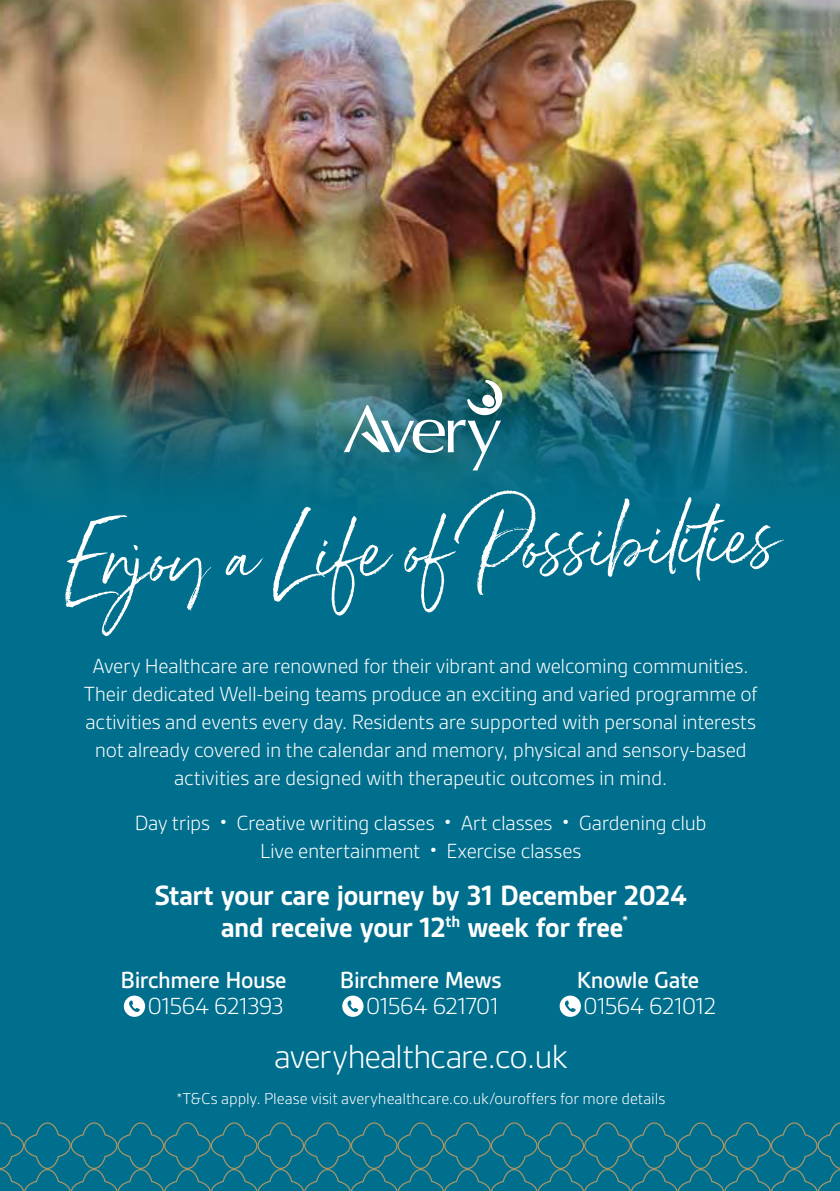
<style>
.page{position:relative;width:840px;height:1191px;background:#fff}
.page>*{position:absolute;margin:0;border:0;box-sizing:border-box;transform-origin:0 0}
.t1{font:70px "Belluga";color:#fff}
.t2{font:300 36px "Gesta";letter-spacing:-.03em;color:#fff}
.t3{font:700 30px/32px "Gesta";letter-spacing:-.015em;color:#fff;text-align:center}
.t4{font:500 25px "Gesta";letter-spacing:-.015em;color:#fff}
.t5{font:300 25px "Gesta";letter-spacing:-.035em;color:#fff}
.t6{font:300 22px/28px "Gesta";letter-spacing:-.015em;color:#fff;text-align:center}
.t7{font:300 17px "Gesta";color:#fff}
</style>
<div class="page">
<div style="left:0;top:0;width:839px;height:1191px;background:#006f8d"></div>
<img style="left:0;top:0;width:839px;height:499px">
<svg style="left:343px;top:380px;width:159px;height:91px;background:#47818a"></svg>
<svg style="left:124px;top:995px;width:21px;height:21px"></svg>
<svg style="left:342px;top:995px;width:21px;height:21px"></svg>
<svg style="left:559px;top:995px;width:21px;height:21px"></svg>
<svg style="left:0;top:1121px;width:840px;height:70px"></svg>
<h1 class="t1" style="left:63px;top:520px;width:714px;rotate:-2deg">Enjoy a Life of Possibilities</h1>
<p class="t6" style="left:84px;top:652px;width:675px">Avery Healthcare are renowned for their vibrant and welcoming communities.<br>Their dedicated Well-being teams produce an exciting and varied programme of activities and events every day. Residents are supported with personal interests not already covered in the calendar and memory, physical and sensory-based activities are designed with therapeutic outcomes in mind.</p>
<p class="t6" style="left:135px;top:809px;width:573px">Day trips • Creative writing classes • Art classes • Gardening club<br>Live entertainment • Exercise classes</p>
<h3 class="t3" style="left:155px;top:879px;width:533px">Start your care journey by 31 December 2024 and receive your 12<sup>th</sup> week for free<sup>*</sup></h3>
<p class="t4" style="left:120px;top:966px;width:167px">Birchmere House</p>
<p class="t5" style="left:147px;top:992px;width:137px">01564 621393</p>
<p class="t4" style="left:340px;top:966px;width:163px">Birchmere Mews</p>
<p class="t5" style="left:365px;top:992px;width:135px">01564 621701</p>
<p class="t4" style="left:576px;top:966px;width:124px">Knowle Gate</p>
<p class="t5" style="left:582px;top:992px;width:135px">01564 621012</p>
<h2 class="t2" style="left:274px;top:1035px;width:295px">averyhealthcare.co.uk</h2>
<p class="t7" style="left:176px;top:1088px;width:490px">*T&amp;Cs apply. Please visit averyhealthcare.co.uk/ouroffers for more details</p>
</div>
